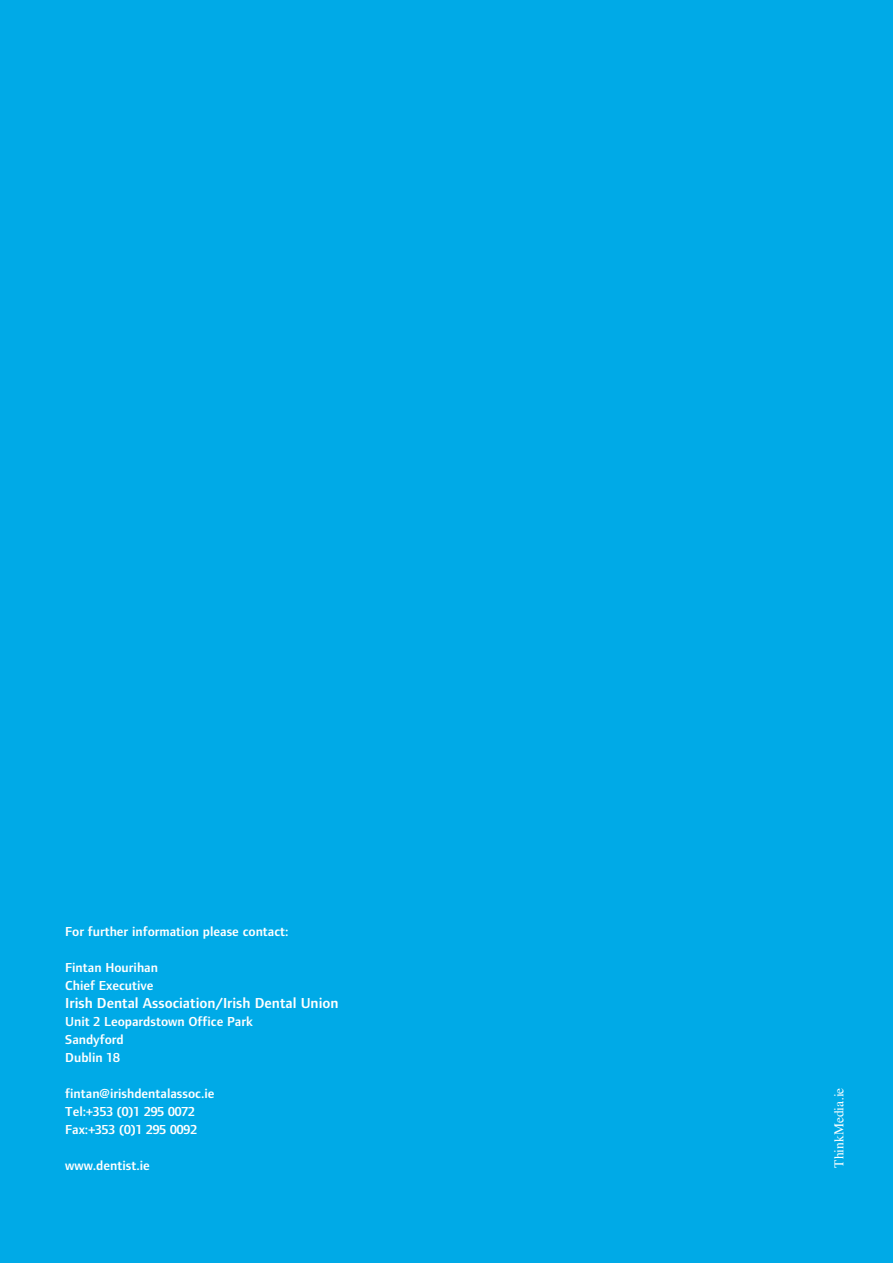
<style>
.page{position:relative;width:893px;height:1263px;background:#00aae7}
.page>*{position:absolute;margin:0;border:0;box-sizing:border-box;transform-origin:0 0}
.t1{font:600 15px "Foundry Form Sans";color:#fff}
.t2{font:600 13.5px/18px "Foundry Form Sans";color:#fff}
.t3{font:13.5px "Times";color:#fff}
</style>
<div class="page">
<p class="t2" style="left:65px;top:924px;width:225px">For further information please contact:</p>
<p class="t2" style="left:65px;top:960px;width:94px">Fintan Hourihan<br>Chief Executive</p>
<p class="t1" style="left:65px;top:997px;width:275px">Irish Dental Association/Irish Dental Union</p>
<p class="t2" style="left:65px;top:1014px;width:189px">Unit 2 Leopardstown Office Park<br>Sandyford<br>Dublin 18</p>
<p class="t2" style="left:65px;top:1086px;width:151px">fintan@irishdentalassoc.ie<br>Tel:+353 (0)1 295 0072<br>Fax:+353 (0)1 295 0092</p>
<p class="t2" style="left:65px;top:1158px;width:86px">www.dentist.ie</p>
<p class="t3" style="left:834px;top:1167px;width:81px;rotate:-90deg">ThinkMedia.ie</p>
</div>
